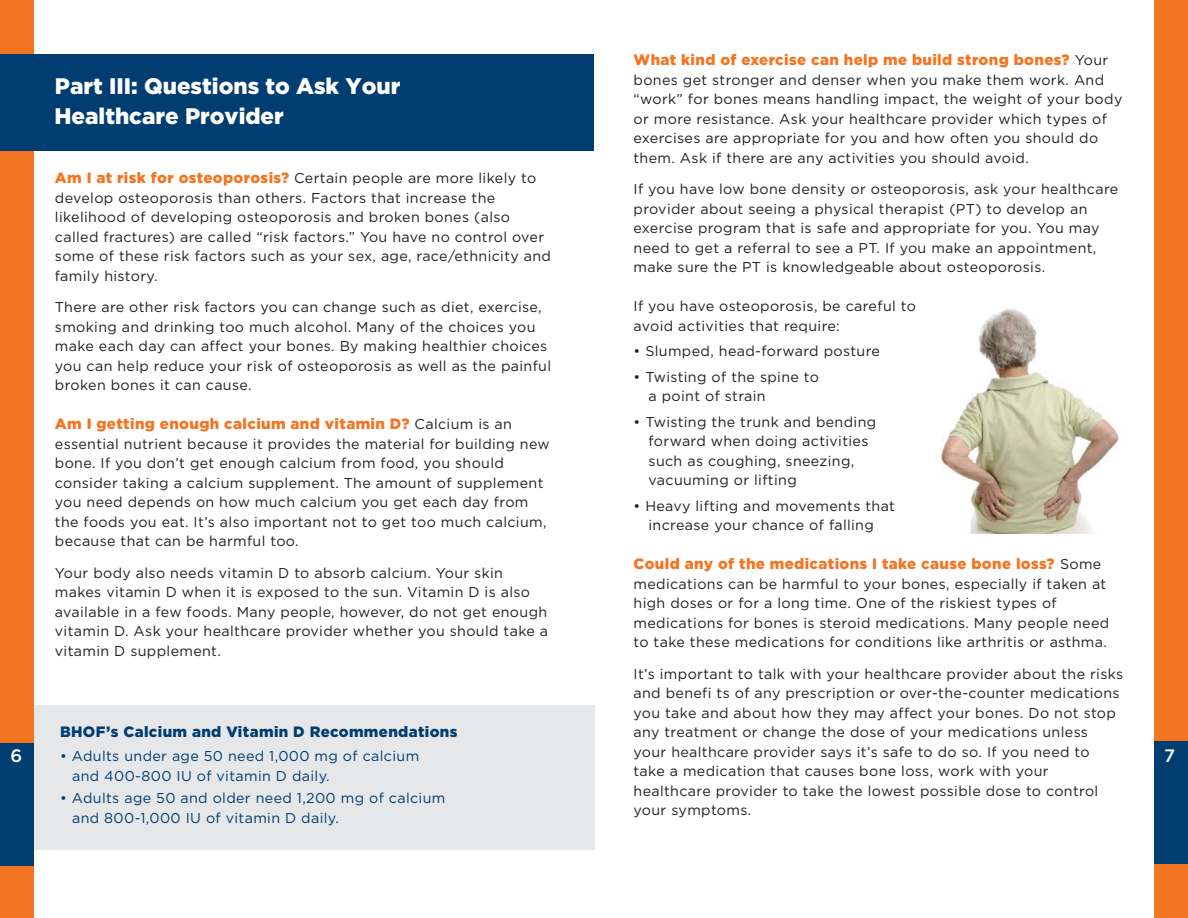
<style>
.page{position:relative;width:1188px;height:918px;background:#fff}
.page>*{position:absolute;margin:0;border:0;box-sizing:border-box;transform-origin:0 0}
.t1{font:900 22.5px/29.4px "Gotham";color:#fff}
.t2{font:500 18px "Gotham";color:#fff}
.t3{font:900 15px "Gotham";letter-spacing:.025em;color:#f47521}
.t4{font:900 15px "Gotham";letter-spacing:.025em;color:#003d71}
.t5{font:14.25px/19.5px "Gotham";letter-spacing:.025em;color:#231f20}
.t6{font:14.25px/19.5px "Gotham";letter-spacing:.025em;color:#003d71}
.s1{font-weight:900;font-size:15px;color:#f47521}
.s2{font-weight:400;font-size:14.25px;color:#231f20}
</style>
<div class="page">
<div style="left:33px;top:705px;width:561px;height:145px;background:#e6e7e9"></div>
<div style="left:0;top:0;width:34px;height:918px;background:#f47521"></div>
<div style="left:0;top:744px;width:34px;height:122px;background:#003d71"></div>
<div style="left:0;top:54px;width:594px;height:97px;background:#003d71"></div>
<img style="left:941px;top:309px;width:178px;height:225px">
<div style="left:1155px;top:0;width:33px;height:918px;background:#f47521"></div>
<div style="left:1155px;top:742px;width:33px;height:122px;background:#003d71"></div>
<p class="t2" style="left:10px;top:746px;width:13px">6</p>
<h1 class="t1" style="left:54px;top:71px;width:347px">Part III: Questions to Ask Your<br>Healthcare Provider</h1>
<p class="t5" style="left:55px;top:168px;width:498px"><span class="s1">Am I at risk for osteoporosis?</span> Certain people are more likely to develop osteoporosis than others. Factors that increase the likelihood of developing osteoporosis and broken bones (also called fractures) are called “risk factors.” You have no control over some of these risk factors such as your sex, age, race/ethnicity and family history.</p>
<p class="t5" style="left:55px;top:297px;width:498px">There are other risk factors you can change such as diet, exercise, smoking and drinking too much alcohol. Many of the choices you make each day can affect your bones. By making healthier choices you can help reduce your risk of osteoporosis as well as the painful broken bones it can cause.</p>
<p class="t3" style="left:55px;top:415px;width:459px">Am I getting enough calcium and vitamin D? <span class="s2">Calcium is an</span></p>
<p class="t5" style="left:55px;top:434px;width:496px">essential nutrient because it provides the material for building new bone. If you don’t get enough calcium from food, you should consider taking a calcium supplement. The amount of supplement you need depends on how much calcium you get each day from the foods you eat. It’s also important not to get too much calcium, because that can be harmful too.</p>
<p class="t5" style="left:55px;top:563px;width:495px">Your body also needs vitamin D to absorb calcium. Your skin makes vitamin D when it is exposed to the sun. Vitamin D is also available in a few foods. Many people, however, do not get enough vitamin D. Ask your healthcare provider whether you should take a vitamin D supplement.</p>
<p class="t4" style="left:60px;top:723px;width:399px">BHOF’s Calcium and Vitamin D Recommendations</p>
<p class="t6" style="left:72px;top:746px;width:349px;text-indent:-12px">• Adults under age 50 need 1,000 mg of calcium and 400-800 IU of vitamin D daily.</p>
<p class="t6" style="left:72px;top:788px;width:375px;text-indent:-12px">• Adults age 50 and older need 1,200 mg of calcium and 800-1,000 IU of vitamin D daily.</p>
<p class="t3" style="left:634px;top:51px;width:476px">What kind of exercise can help me build strong bones? <span class="s2">Your</span></p>
<p class="t5" style="left:634px;top:70px;width:490px">bones get stronger and denser when you make them work. And “work” for bones means handling impact, the weight of your body or more resistance. Ask your healthcare provider which types of exercises are appropriate for you and how often you should do them. Ask if there are any activities you should avoid.</p>
<p class="t5" style="left:634px;top:179px;width:486px">If you have low bone density or osteoporosis, ask your healthcare provider about seeing a physical therapist (PT) to develop an exercise program that is safe and appropriate for you. You may need to get a referral to see a PT. If you make an appointment, make sure the PT is knowledgeable about osteoporosis.</p>
<p class="t5" style="left:634px;top:296px;width:284px">If you have osteoporosis, be careful to avoid activities that require:</p>
<p class="t5" style="left:634px;top:341px;width:248px">• Slumped, head-forward posture</p>
<p class="t5" style="left:649px;top:367px;width:172px;text-indent:-15px">• Twisting of the spine to a point of strain</p>
<p class="t5" style="left:649px;top:412px;width:229px;text-indent:-15px">• Twisting the trunk and bending forward when doing activities such as coughing, sneezing, vacuuming or lifting</p>
<p class="t5" style="left:634px;top:496px;width:263px;text-align:center">• Heavy lifting and movements that increase your chance of falling</p>
<p class="t3" style="left:634px;top:555px;width:469px">Could any of the medications I take cause bone loss? <span class="s2">Some</span></p>
<p class="t5" style="left:634px;top:574px;width:477px">medications can be harmful to your bones, especially if taken at high doses or for a long time. One of the riskiest types of medications for bones is steroid medications. Many people need to take these medications for conditions like arthritis or asthma.</p>
<p class="t5" style="left:634px;top:664px;width:491px">It’s important to talk with your healthcare provider about the risks and benefi ts of any prescription or over-the-counter medications you take and about how they may affect your bones. Do not stop any treatment or change the dose of your medications unless your healthcare provider says it’s safe to do so. If you need to take a medication that causes bone loss, work with your healthcare provider to take the lowest possible dose to control your symptoms.</p>
<p class="t2" style="left:1164px;top:745px;width:12px">7</p>
</div>
